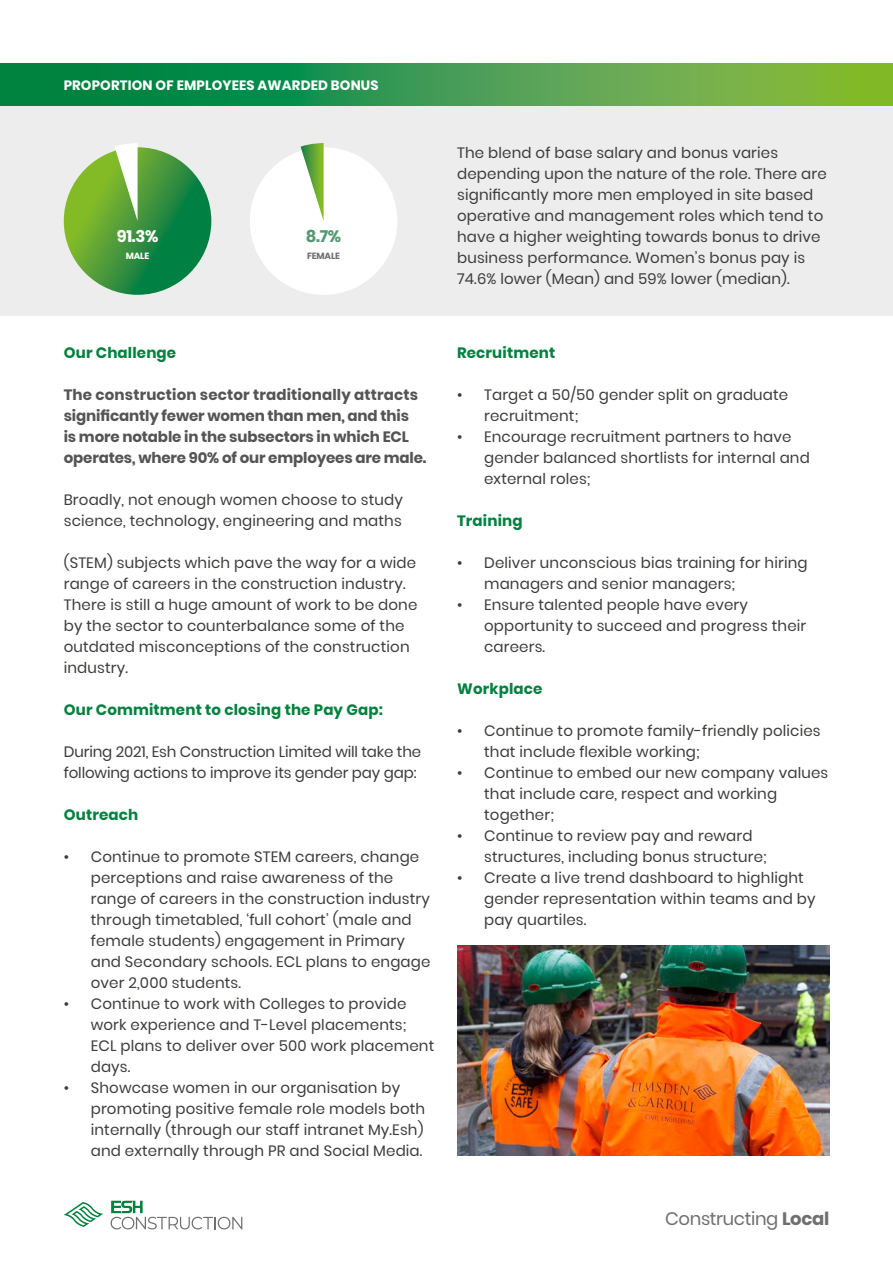
<style>
.page{position:relative;width:893px;height:1263px;background:#fff}
.page>*{position:absolute;margin:0;border:0;box-sizing:border-box;transform-origin:0 0}
.t1{font:18px "Poppins";letter-spacing:-.02em;color:#706f6f}
.t2{font:700 16.5px "Poppins";color:#fff}
.t3{font:700 16.5px "Poppins";color:#529972}
.t4{font:15px/21px "Poppins";letter-spacing:.01em;color:#3c3c3b}
.t5{font:700 15px/21px "Poppins";letter-spacing:-.01em;color:#555454}
.t6{font:15px/21px "Poppins";letter-spacing:-.01em;color:#3c3c3b}
.t7{font:700 15px "Poppins";letter-spacing:.01em;color:#00823f}
.t8{font:700 13.5px "Poppins";letter-spacing:.01em;color:#fff}
.t9{font:700 9px "Poppins";letter-spacing:-.02em;color:#706f6f}
.t10{font:700 9px "Poppins";color:#fff}
.s1{font-weight:700}
</style>
<div class="page">
<div style="left:0;top:104px;width:893px;height:212px;background:#ededed"></div>
<svg style="left:64px;top:147px;width:147px;height:148px;background:#3d973a"></svg>
<svg style="left:115px;top:143px;width:23px;height:78px;background:#b5d59d"></svg>
<div style="left:250px;top:147px;width:147px;height:148px;background:#fff;border-radius:50%"></div>
<svg style="left:301px;top:143px;width:23px;height:78px"></svg>
<svg style="left:0;top:64px;width:893px;height:42px;background:#3d9c49"></svg>
<svg style="left:111px;top:1201px;width:131px;height:28px"></svg>
<svg style="left:64px;top:1202px;width:39px;height:25px"></svg>
<img style="left:457px;top:946px;width:372px;height:210px">
<p class="t8" style="left:64px;top:77px;width:316px">PROPORTION OF EMPLOYEES AWARDED BONUS</p>
<p class="t2" style="left:117px;top:227px;width:43px">91.3%</p>
<p class="t10" style="left:126px;top:251px;width:25px">MALE</p>
<p class="t3" style="left:306px;top:227px;width:37px">8.7%</p>
<p class="t9" style="left:307px;top:251px;width:34px">FEMALE</p>
<p class="t7" style="left:64px;top:344px;width:114px">Our Challenge</p>
<p class="t5" style="left:64px;top:384px;width:364px">The construction sector traditionally attracts significantly fewer women than men, and this<br>is more notable in the subsectors in which ECL operates, where 90% of our employees are male.</p>
<p class="t4" style="left:64px;top:489px;width:341px">Broadly, not enough women choose to study science, technology, engineering and maths</p>
<p class="t4" style="left:64px;top:552px;width:355px">(STEM) subjects which pave the way for a wide range of careers in the construction industry.<br>There is still a huge amount of work to be done by the sector to counterbalance some of the outdated misconceptions of the construction industry.</p>
<p class="t7" style="left:64px;top:701px;width:321px">Our Commitment to closing the Pay Gap:</p>
<p class="t6" style="left:64px;top:741px;width:359px">During 2021, Esh Construction Limited will take the following actions to improve its gender pay gap:</p>
<p class="t7" style="left:64px;top:806px;width:76px">Outreach</p>
<p class="t4" style="left:91px;top:846px;width:341px;text-indent:-27px">• Continue to promote STEM careers, change perceptions and raise awareness of the range of careers in the construction industry through timetabled, ‘full cohort’ (male and female students) engagement in Primary and Secondary schools. ECL plans to engage over 2,000 students.</p>
<p class="t4" style="left:91px;top:993px;width:345px;text-indent:-27px">• Continue to work with Colleges to provide work experience and T-Level placements; ECL plans to deliver over 500 work placement days.</p>
<p class="t4" style="left:91px;top:1077px;width:336px;text-indent:-27px">• Showcase women in our organisation by promoting positive female role models both internally (through our staff intranet My.Esh) and externally through PR and Social Media.</p>
<p class="t4" style="left:457px;top:143px;width:371px">The blend of base salary and bonus varies depending upon the nature of the role. There are significantly more men employed in site based operative and management roles which tend to have a higher weighting towards bonus to drive business performance. Women’s bonus pay is 74.6% lower (Mean) and 59% lower (median).</p>
<p class="t7" style="left:457px;top:344px;width:100px">Recruitment</p>
<p class="t4" style="left:484px;top:384px;width:306px;text-indent:-27px">• Target a 50/50 gender split on graduate recruitment;</p>
<p class="t4" style="left:484px;top:426px;width:327px;text-indent:-27px">• Encourage recruitment partners to have gender balanced shortlists for internal and external roles;</p>
<p class="t7" style="left:457px;top:512px;width:67px">Training</p>
<p class="t4" style="left:484px;top:552px;width:325px;text-indent:-27px">• Deliver unconscious bias training for hiring managers and senior managers;</p>
<p class="t4" style="left:484px;top:594px;width:324px;text-indent:-27px">• Ensure talented people have every opportunity to succeed and progress their careers.</p>
<p class="t7" style="left:457px;top:680px;width:87px">Workplace</p>
<p class="t4" style="left:484px;top:720px;width:338px;text-indent:-27px">• Continue to promote family-friendly policies that include flexible working;</p>
<p class="t4" style="left:484px;top:762px;width:346px;text-indent:-27px">• Continue to embed our new company values that include care, respect and working together;</p>
<p class="t4" style="left:484px;top:825px;width:284px;text-indent:-27px">• Continue to review pay and reward structures, including bonus structure;</p>
<p class="t4" style="left:484px;top:867px;width:333px;text-indent:-27px">• Create a live trend dashboard to highlight gender representation within teams and by pay quartiles.</p>
<p class="t1" style="left:665px;top:1208px;width:165px">Constructing <span class="s1">Local</span></p>
</div>
